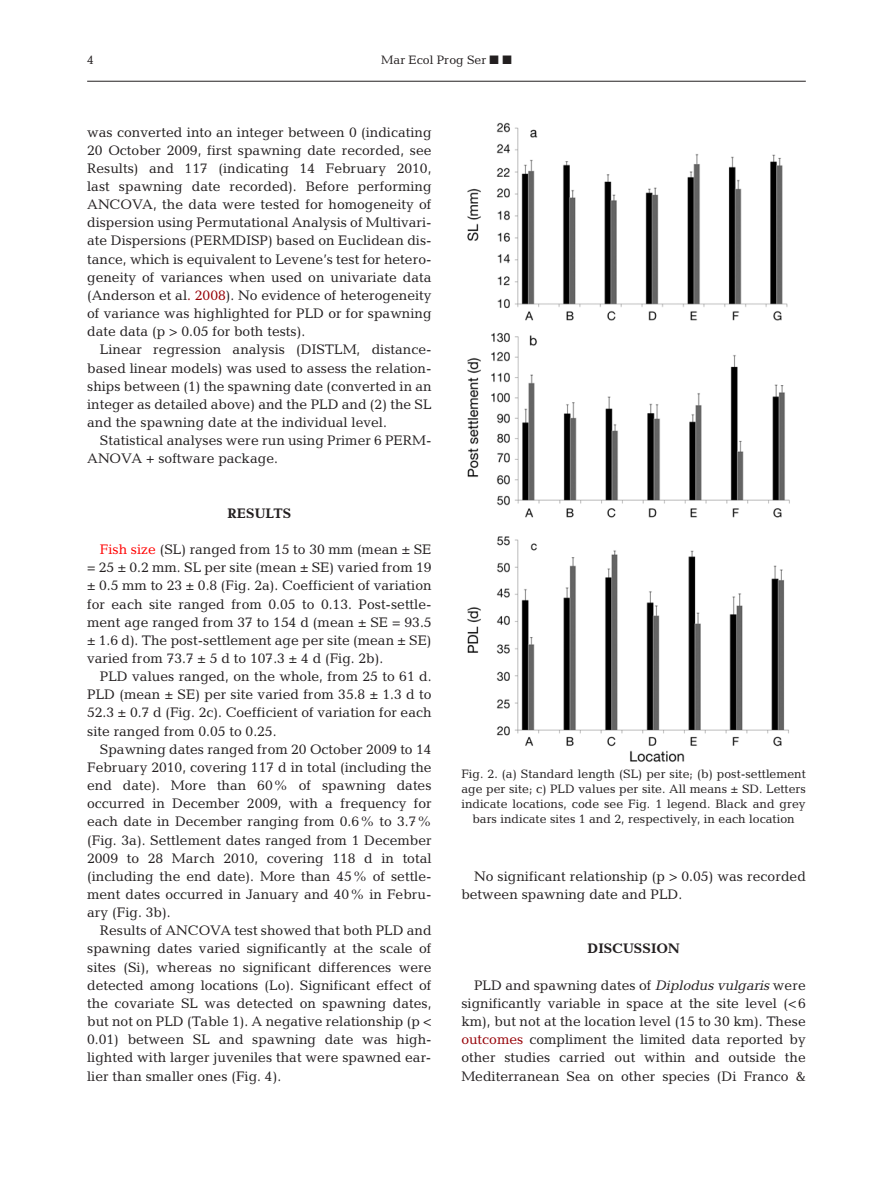
<style>
.page{position:relative;width:893px;height:1178px;background:#fff}
.page>*{position:absolute;margin:0;border:0;box-sizing:border-box;transform-origin:0 0}
.t1{font:13.95px/18.1px "Candida";color:#231f20;text-align:justify}
.t2{font:700 13.95px "Candida";color:#231f20}
.t3{font:12.3px/14.7px "Candida";color:#231f20;text-align:center}
.s1{color:#960006}
.s2{color:#f00}
.s3{font-family:"Oblique Straight Plain"}
.s4{color:#960007}
</style>
<div class="page">
<hr style="left:87px;top:81px;width:719px;height:1px;background:#231f20">
<img style="left:467px;top:122px;width:323px;height:640px">
<p class="t3" style="left:87px;top:53px;width:8px">4</p>
<p class="t3" style="left:381px;top:53px;width:132px">Mar Ecol Prog Ser ■ ■</p>
<p class="t1" style="left:87px;top:124px;width:346px">was converted into an integer between 0 (indicating 20 October 2009, first spawning date recorded, see Results) and 117 (indicating 14 February 2010, last spawning date recorded). Before performing ANCOVA, the data were tested for homogeneity of dispersion using Permutational Analysis of Multivari&shy;ate Dispersions (PERMDISP) based on Euclidean dis&shy;tance, which is equivalent to Levene’s test for hetero&shy;geneity of variances when used on univariate data (Anderson et al<span class="s1">. 2008</span>). No evidence of heterogeneity of variance was highlighted for PLD or for spawning date data (p &gt; 0.05 for both tests).</p>
<p class="t1" style="left:87px;top:342px;width:346px;text-indent:13px">Linear regression analysis (DISTLM, distance&shy;based linear models) was used to assess the relation&shy;ships between (1) the spawning date (converted in an integer as detailed above) and the PLD and (2) the SL and the spawning date at the individual level.</p>
<p class="t1" style="left:87px;top:433px;width:346px;text-indent:13px">Statistical analyses were run using Primer 6 PERM-<br>ANOVA + software package.</p>
<p class="t2" style="left:228px;top:508px;width:65px">RESULTS</p>
<p class="t1" style="left:87px;top:542px;width:346px;text-indent:13px"><span class="s2">Fish size</span> (SL) ranged from 15 to 30 mm (mean ± SE = 25 ± 0.2 mm. SL per site (mean ± SE) varied from 19 ± 0.5 mm to 23 ± 0.8 (Fig. 2a). Coefficient of variation for each site ranged from 0.05 to 0.13. Post-settle&shy;ment age ranged from 37 to 154 d (mean ± SE = 93.5 ± 1.6 d). The post-settlement age per site (mean ± SE) varied from 73.7 ± 5 d to 107.3 ± 4 d (Fig. 2b).</p>
<p class="t1" style="left:87px;top:669px;width:346px;text-indent:13px">PLD values ranged, on the whole, from 25 to 61 d.<br>PLD (mean ± SE) per site varied from 35.8 ± 1.3 d to 52.3 ± 0.7 d (Fig. 2c). Coefficient of variation for each site ranged from 0.05 to 0.25.</p>
<p class="t1" style="left:87px;top:741px;width:346px;text-indent:13px">Spawning dates ranged from 20 October 2009 to 14<br>February 2010, covering 117 d in total (including the end date). More than 60% of spawning dates occurred in December 2009, with a frequency for each date in December ranging from 0.6% to 3.7% (Fig. 3a). Settlement dates ranged from 1 December 2009 to 28 March 2010, covering 118 d in total (including the end date). More than 45% of settle&shy;ment dates occurred in January and 40% in Febru&shy;ary (Fig. 3b).</p>
<p class="t1" style="left:87px;top:923px;width:346px;text-indent:13px">Results of ANCOVA test showed that both PLD and spawning dates varied significantly at the scale of sites (Si), whereas no significant differences were detected among locations (Lo). Significant effect of the covariate SL was detected on spawning dates, but not on PLD (Table 1). A negative relationship (p &lt; 0.01) between SL and spawning date was high&shy;lighted with larger juveniles that were spawned ear&shy;lier than smaller ones (Fig. 4).</p>
<p class="t3" style="left:461px;top:768px;width:346px">Fig. 2. (a) Standard length (SL) per site; (b) post-settlement age per site; c) PLD values per site. All means ± SD. Letters indicate locations, code see Fig. 1 legend. Black and grey bars indicate sites 1 and 2, respectively, in each location</p>
<p class="t1" style="left:461px;top:868px;width:346px;text-indent:13px">No significant relationship (p &gt; 0.05) was recorded between spawning date and PLD.</p>
<p class="t2" style="left:587px;top:944px;width:94px">DISCUSSION</p>
<p class="t1" style="left:461px;top:977px;width:346px;text-indent:13px">PLD and spawning dates of <span class="s3">Diplodus vulgaris</span> were significantly variable in space at the site level (&lt;6 km), but not at the location level (15 to 30 km). These <span class="s4">outcomes</span> compliment the limited data reported by other studies carried out within and outside the Mediterranean Sea on other species (Di Franco &amp;</p>
</div>
